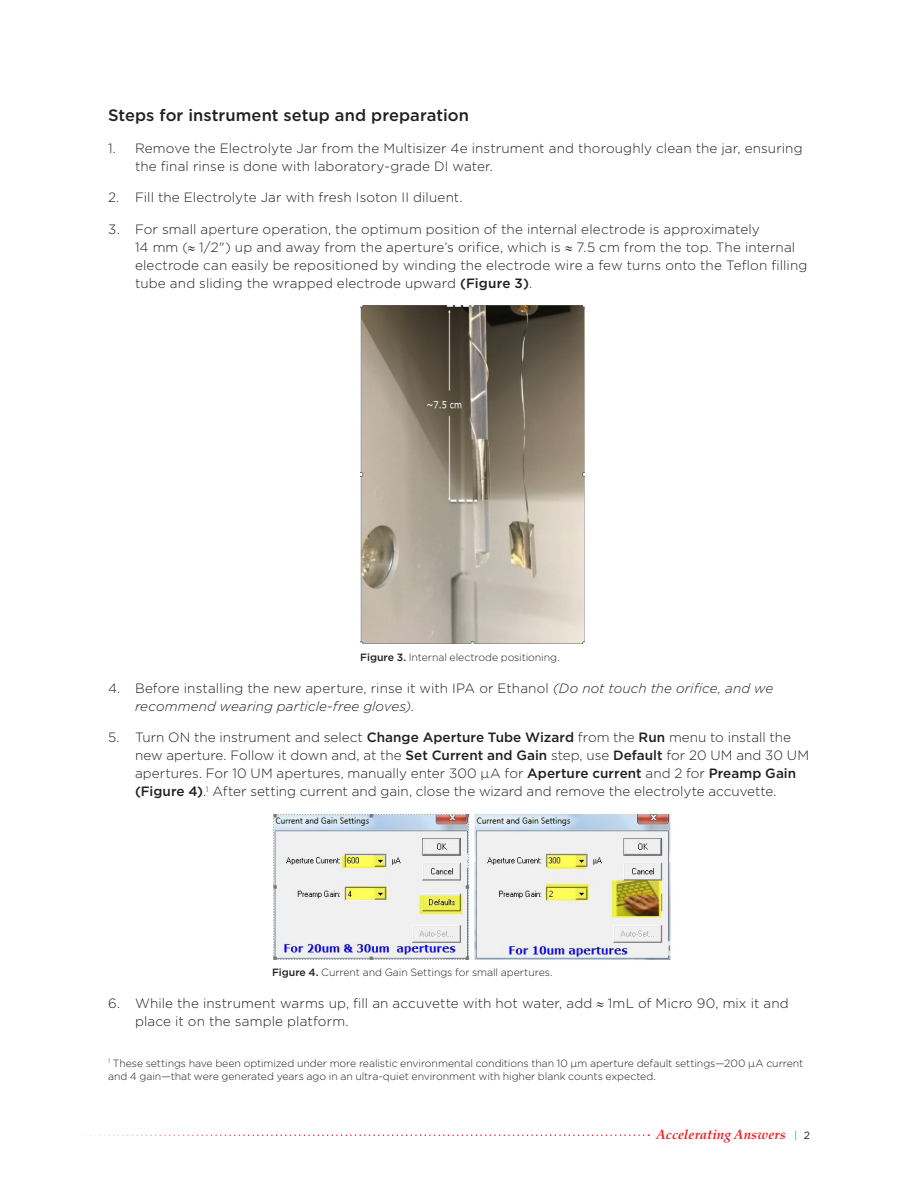
<style>
.page{position:relative;width:918px;height:1188px;background:#fff}
.page>*{position:absolute;margin:0;border:0;box-sizing:border-box;transform-origin:0 0}
.Doc_-_Header{font:500 16.5px "Gotham";letter-spacing:.005em;color:#231f20}
.t1{font:300 13.5px/18px "Gotham";letter-spacing:.005em;color:#231f20}
.t2{font:italic 300 13.5px/18px "Gotham";letter-spacing:.005em;color:#231f20}
.t3{font:italic 13.5px "Palatino";letter-spacing:.005em;color:#ee1d23}
.Doc_-_Fig_Table{font:300 10.5px/13.5px "Gotham";letter-spacing:-.005em;color:#231f20}
.s1{font-weight:500}
.s2{font-style:normal}
.s3{font-family:"Gotham";font-style:normal;font-size:10.5px;color:#7e868d}
.s4{font-family:"Gotham";font-style:normal;font-size:10.5px;color:#231f20}
</style>
<div class="page">
<svg style="left:81px;top:1134px;width:568px;height:2px"></svg>
<img style="left:360px;top:306px;width:225px;height:337px">
<img style="left:272px;top:813px;width:399px;height:147px">
<p class="Doc_-_Header" style="left:108px;top:105px;width:363px">Steps for instrument setup and preparation</p>
<p class="t1" style="left:135px;top:139px;width:669px;text-indent:-27px">1. Remove the Electrolyte Jar from the Multisizer 4e instrument and thoroughly clean the jar, ensuring the final rinse is done with laboratory-grade DI water.</p>
<p class="t1" style="left:108px;top:188px;width:356px">2. Fill the Electrolyte Jar with fresh Isoton II diluent.</p>
<p class="t1" style="left:135px;top:220px;width:674px;text-indent:-27px">3. For small aperture operation, the optimum position of the internal electrode is approximately<br>14 mm (≈ 1/2") up and away from the aperture’s orifice, which is ≈ 7.5 cm from the top. The internal electrode can easily be repositioned by winding the electrode wire a few turns onto the Teflon filling tube and sliding the wrapped electrode upward <span class="s1">(Figure 3)</span>.</p>
<p class="Doc_-_Fig_Table" style="left:360px;top:650px;width:201px"><span class="s1">Figure 3.</span> Internal electrode positioning.</p>
<p class="t2" style="left:135px;top:679px;width:640px;text-indent:-27px"><span class="s2">4. Before installing the new aperture, rinse it with IPA or Ethanol</span> (Do not touch the orifice, and we recommend wearing particle-free gloves)<span class="s2">.</span></p>
<p class="t1" style="left:135px;top:728px;width:676px;text-indent:-27px">5. Turn ON the instrument and select <span class="s1">Change Aperture Tube Wizard</span> from the <span class="s1">Run</span> menu to install the new aperture. Follow it down and, at the <span class="s1">Set Current and Gain</span> step, use <span class="s1">Default</span> for 20 UM and 30 UM apertures. For 10 UM apertures, manually enter 300 µA for <span class="s1">Aperture current</span> and 2 for <span class="s1">Preamp Gain (Figure 4)</span>.<sup>1</sup> After setting current and gain, close the wizard and remove the electrolyte accuvette.</p>
<p class="Doc_-_Fig_Table" style="left:272px;top:965px;width:282px"><span class="s1">Figure 4.</span> Current and Gain Settings for small apertures.</p>
<p class="t1" style="left:135px;top:994px;width:655px;text-indent:-27px">6. While the instrument warms up, fill an accuvette with hot water, add ≈ 1mL of Micro 90, mix it and place it on the sample platform.</p>
<p class="Doc_-_Fig_Table" style="left:108px;top:1056px;width:697px"><sup>1</sup> These settings have been optimized under more realistic environmental conditions than 10 µm aperture default settings—200 µA current and 4 gain—that were generated years ago in an ultra-quiet environment with higher blank counts expected.</p>
<p class="t3" style="left:656px;top:1123px;width:155px">Accelerating Answers <span class="s3">|</span> <span class="s4">2</span></p>
</div>
